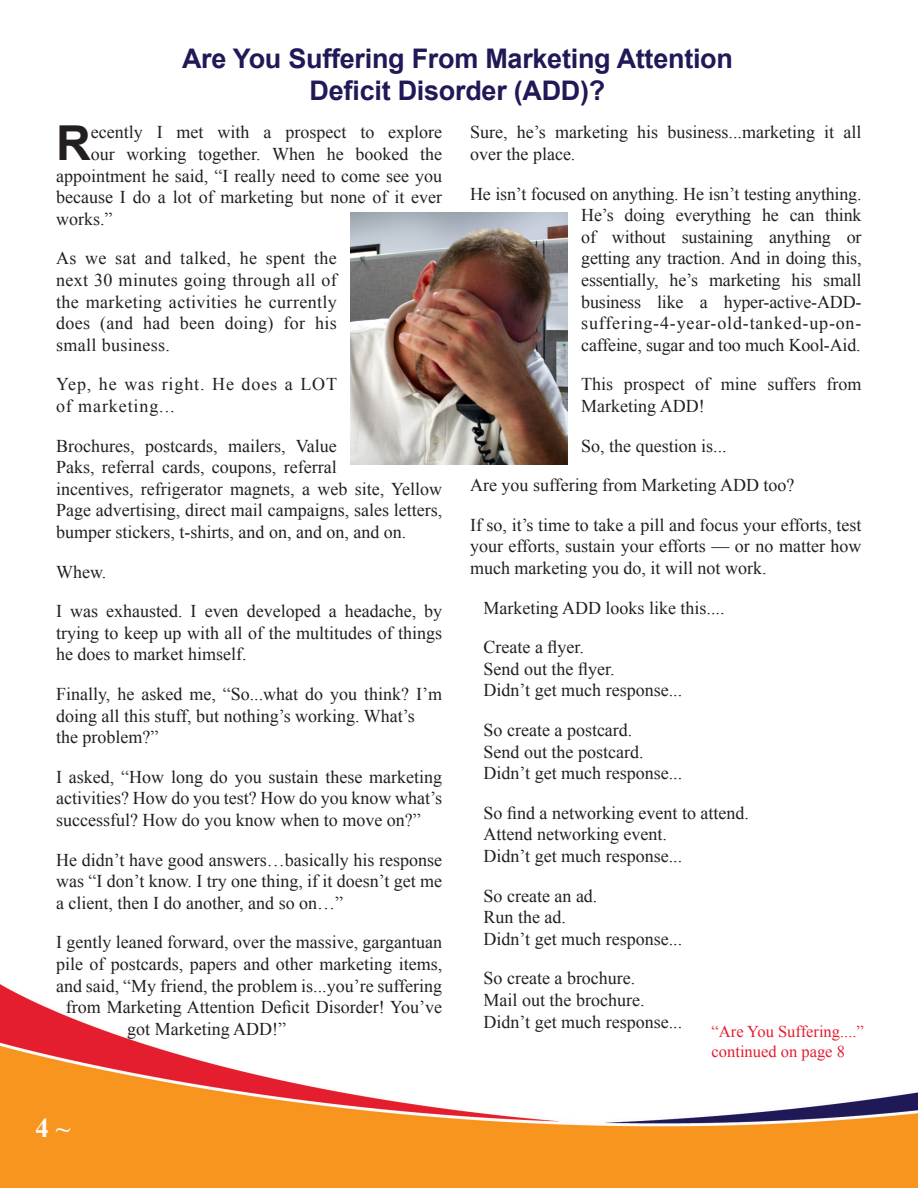
<style>
.page{position:relative;width:918px;height:1188px;background:#fff}
.page>*{position:absolute;margin:0;border:0;box-sizing:border-box;transform-origin:0 0}
.t1{font:700 48.15px "Arial";color:#231f20}
.t2{font:700 27px "Arial";letter-spacing:-.01em;color:#1f1957}
.t3{font:700 27px "Times New Roman";color:#fefafc}
.t4{font:18px/21.6px "Times New Roman";color:#231f20;text-align:justify}
.t5{font:18px/21.6px "Times New Roman";letter-spacing:.05em;color:#231f20}
.t6{font:16.5px "Times New Roman";color:#e41d2f}
</style>
<div class="page">
<img style="left:0;top:984px;width:918px;height:204px">
<img style="left:351px;top:213px;width:217px;height:252px">
<p class="t2" style="left:182px;top:40px;width:552px">Are You Suffering From Marketing Attention</p>
<p class="t2" style="left:310px;top:73px;width:297px">Deficit Disorder (ADD)?</p>
<p class="t1" style="left:56px;top:111px;width:36px">R</p>
<p class="t4" style="left:91px;top:121px;width:353px">ecently I met with a prospect to explore</p>
<p class="t4" style="left:91px;top:143px;width:353px">our working together. When he booked the</p>
<p class="t4" style="left:56px;top:164px;width:388px">appointment he said, “I really need to come see you</p>
<p class="t4" style="left:56px;top:186px;width:388px">because I do a lot of marketing but none of it ever</p>
<p class="t4" style="left:56px;top:208px;width:58px">works.”</p>
<p class="t4" style="left:56px;top:247px;width:282px">As we sat and talked, he spent the next 30 minutes going through all of the marketing activities he currently does (and had been doing) for his small business.</p>
<p class="t5" style="left:56px;top:373px;width:283px">Yep, he was right. He does a LOT of marketing...</p>
<p class="t4" style="left:56px;top:434px;width:388px;text-align:left">Brochures, postcards, mailers, Value<br>Paks, referral cards, coupons, referral<br>incentives, refrigerator magnets, a web site, Yellow Page advertising, direct mail campaigns, sales letters, bumper stickers, t-shirts, and on, and on, and on.</p>
<p class="t4" style="left:56px;top:560px;width:52px">Whew.</p>
<p class="t4" style="left:56px;top:600px;width:388px">I was exhausted. I even developed a headache, by trying to keep up with all of the multitudes of things he does to market himself.</p>
<p class="t4" style="left:56px;top:683px;width:388px">Finally, he asked me, “So...what do you think? I’m doing all this stuff, but nothing’s working. What’s</p>
<p class="t4" style="left:56px;top:726px;width:104px">the problem?”</p>
<p class="t4" style="left:56px;top:766px;width:388px">I asked, “How long do you sustain these marketing activities? How do you test? How do you know what’s successful? How do you know when to move on?”</p>
<p class="t4" style="left:56px;top:848px;width:388px">He didn’t have good answers…basically his response was “I don’t know. I try one thing, if it doesn’t get me a client, then I do another, and so on…”</p>
<p class="t4" style="left:56px;top:931px;width:388px">I gently leaned forward, over the massive, gargantuan</p>
<p class="t4" style="left:56px;top:953px;width:388px">pile of postcards, papers and other marketing items,</p>
<p class="t4" style="left:56px;top:974px;width:388px">and said, “My friend, the problem is...you’re suffering</p>
<p class="t4" style="left:66px;top:996px;width:378px">from Marketing Attention Deficit Disorder! You’ve</p>
<p class="t4" style="left:127px;top:1018px;width:160px">got Marketing ADD!”</p>
<p class="t3" style="left:36px;top:1109px;width:36px">4 ~</p>
<p class="t4" style="left:470px;top:121px;width:393px">Sure, he’s marketing his business...marketing it all over the place.</p>
<p class="t4" style="left:581px;top:182px;width:282px;text-indent:-111px">He isn’t focused on anything. He isn’t testing anything.<br>He’s doing everything he can think of without sustaining anything or getting any traction. And in doing this, essentially, he’s marketing his small business like a hyper-active-ADD&shy;suffering-4-year-old-tanked-up-on&shy;caffeine, sugar and too much Kool-Aid.</p>
<p class="t4" style="left:581px;top:373px;width:282px">This prospect of mine suffers from<br>Marketing ADD!</p>
<p class="t4" style="left:581px;top:434px;width:147px">So, the question is...</p>
<p class="t4" style="left:470px;top:474px;width:326px">Are you suffering from Marketing ADD too?</p>
<p class="t4" style="left:470px;top:514px;width:393px">If so, it’s time to take a pill and focus your efforts, test your efforts, sustain your efforts — or no matter how much marketing you do, it will not work.</p>
<p class="t4" style="left:484px;top:596px;width:242px">Marketing ADD looks like this....</p>
<p class="t4" style="left:484px;top:636px;width:102px">Create a flyer.</p>
<p class="t4" style="left:484px;top:658px;width:132px">Send out the flyer.</p>
<p class="t4" style="left:484px;top:679px;width:200px">Didn’t get much response...</p>
<p class="t4" style="left:484px;top:719px;width:150px">So create a postcard.</p>
<p class="t4" style="left:484px;top:740px;width:161px">Send out the postcard.</p>
<p class="t4" style="left:484px;top:762px;width:200px">Didn’t get much response...</p>
<p class="t4" style="left:484px;top:802px;width:267px">So find a networking event to attend.</p>
<p class="t4" style="left:484px;top:823px;width:185px">Attend networking event.</p>
<p class="t4" style="left:484px;top:845px;width:200px">Didn’t get much response...</p>
<p class="t4" style="left:484px;top:884px;width:115px">So create an ad.</p>
<p class="t4" style="left:484px;top:906px;width:84px">Run the ad.</p>
<p class="t4" style="left:484px;top:928px;width:200px">Didn’t get much response...</p>
<p class="t4" style="left:484px;top:967px;width:153px">So create a brochure.</p>
<p class="t4" style="left:484px;top:989px;width:162px">Mail out the brochure.</p>
<p class="t4" style="left:484px;top:1010px;width:200px">Didn’t get much response...</p>
<p class="t6" style="left:712px;top:1020px;width:154px">“Are You Suffering....”</p>
<p class="t6" style="left:712px;top:1040px;width:135px">continued on page 8</p>
</div>
